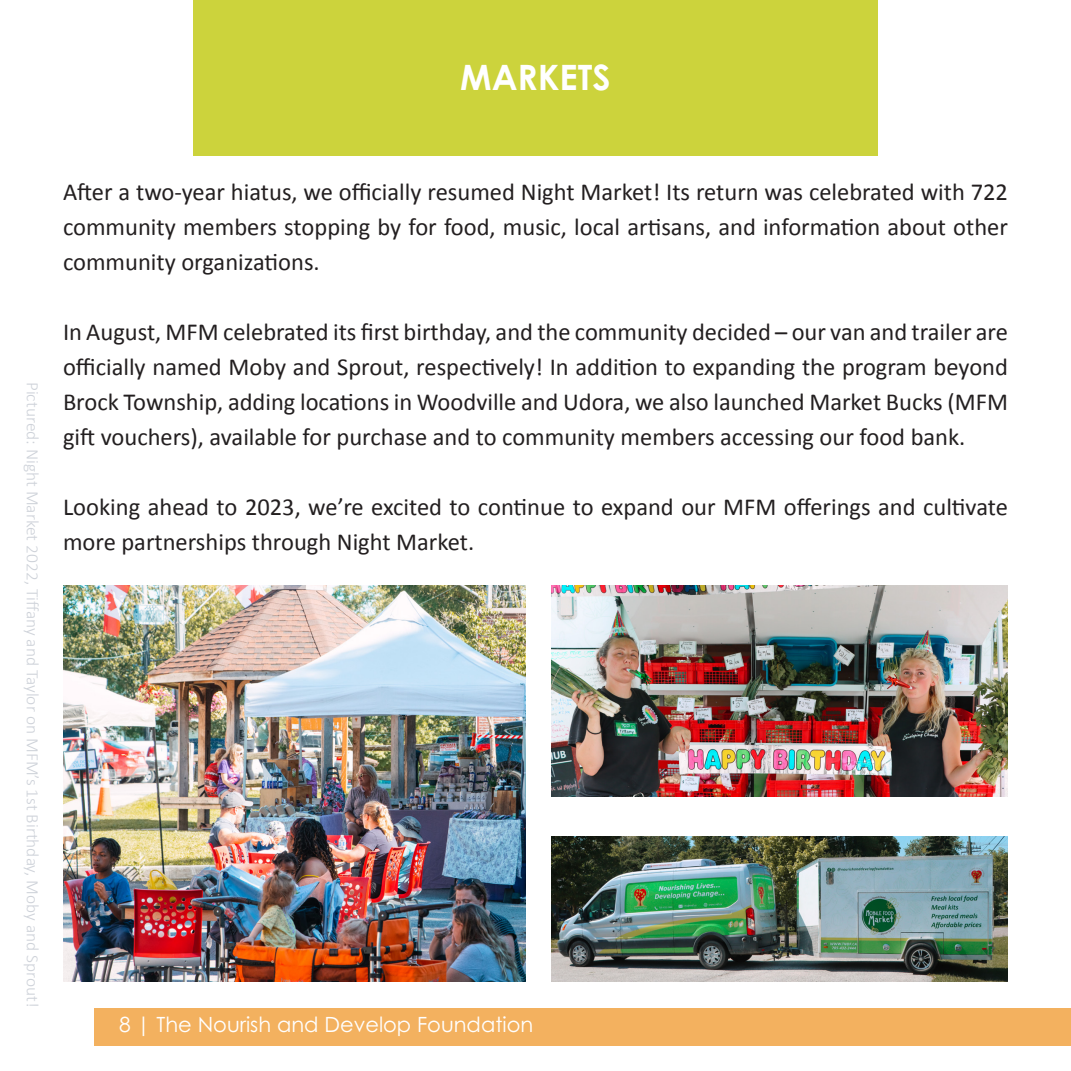
<style>
.page{position:relative;width:1071px;height:1071px;background:#fff}
.page>*{position:absolute;margin:0;border:0;box-sizing:border-box;transform-origin:0 0}
.t1{font:700 35px "Century Gothic Pro";color:#fff}
.t2{font:24.5px/35px "Calibri";color:#231f20;text-align:justify}
.t3{font:21px "Century Gothic Pro";color:#fff}
.t4{font:300 17.5px "Calibri";color:#ced2d9}
</style>
<div class="page">
<div style="left:95px;top:1008px;width:976px;height:38px;background:#f3b15f"></div>
<div style="left:193px;top:0;width:685px;height:155px;background:#ccd33c"></div>
<img style="left:63px;top:586px;width:462px;height:396px">
<img style="left:551px;top:586px;width:457px;height:210px">
<img style="left:551px;top:837px;width:457px;height:145px">
<h1 class="t1" style="left:460px;top:55px;width:152px">MARKETS</h1>
<p class="t4" style="left:43px;top:382px;width:627px;rotate:90deg">Pictured: Night Market 2022, Tiffany and Taylor on MFM’s 1st Birthday, Moby and Sprout!</p>
<p class="t2" style="left:63px;top:174px;width:947px">After a two-year hiatus, we officially resumed Night Market! Its return was celebrated with 722 community members stopping by for food, music, local artisans, and information about other community organizations.</p>
<p class="t2" style="left:63px;top:314px;width:947px">In August, MFM celebrated its first birthday, and the community decided – our van and trailer are officially named Moby and Sprout, respectively! In addition to expanding the program beyond Brock Township, adding locations in Woodville and Udora, we also launched Market Bucks (MFM gift vouchers), available for purchase and to community members accessing our food bank.</p>
<p class="t2" style="left:63px;top:489px;width:947px">Looking ahead to 2023, we’re excited to continue to expand our MFM offerings and cultivate more partnerships through Night Market.</p>
<p class="t3" style="left:119px;top:1012px;width:416px">8 | The Nourish and Develop Foundation</p>
</div>
